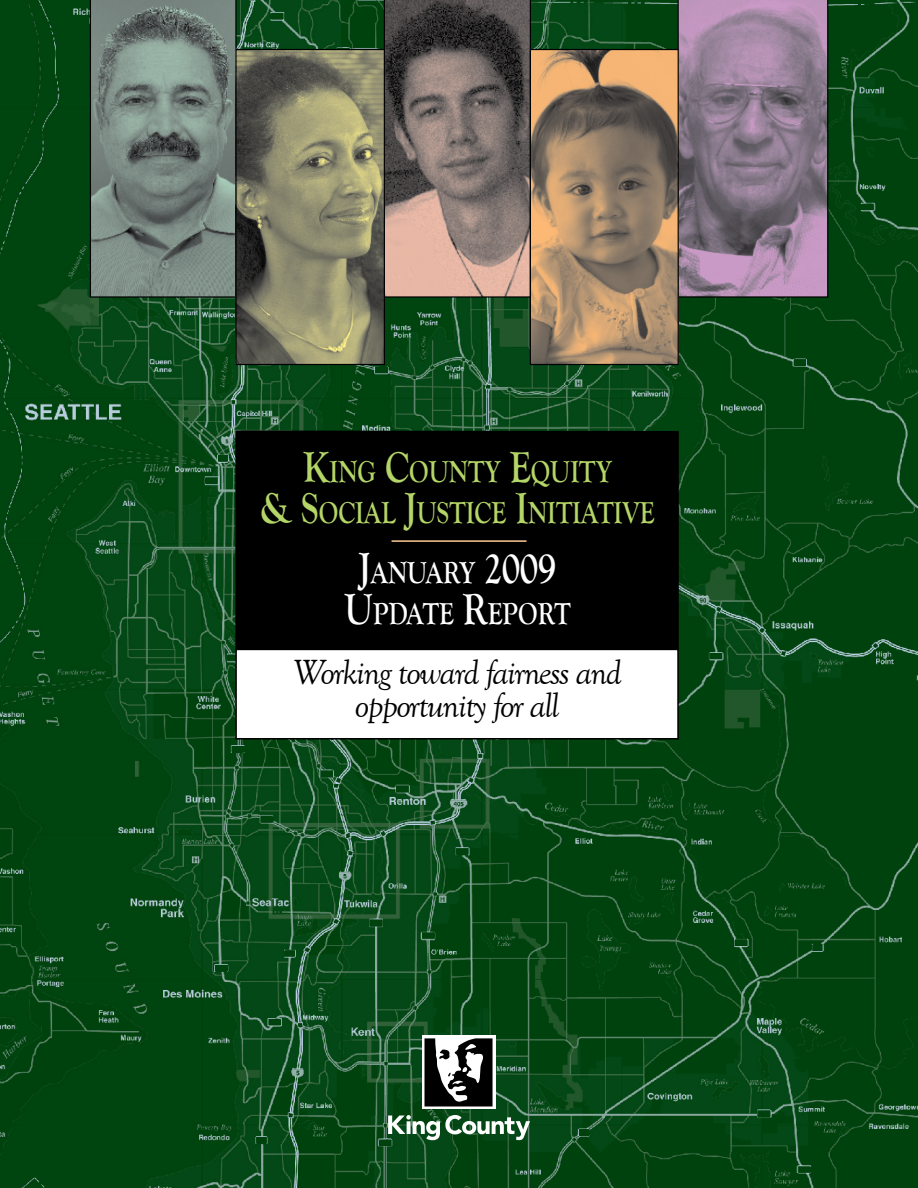
<style>
.page{position:relative;width:918px;height:1188px;background:#fff}
.page>*{position:absolute;margin:0;border:0;box-sizing:border-box;transform-origin:0 0}
.t1{font:italic 36px/33px "Goudy Old Style T";letter-spacing:-.04em;color:#000;text-align:center}
.t2{font:700 31.5px/40.5px "Goudy Old Style T";color:#b4d567;text-align:center;scale:.8 1}
.t3{font:700 31.5px/40.5px "Goudy Old Style T";color:#fff;text-align:center;scale:.8 1}
.s1{font-size:45px}
</style>
<div class="page">
<img style="left:0;top:0;width:918px;height:1188px">
<svg style="left:422px;top:1036px;width:73px;height:73px"></svg>
<svg style="left:425px;top:1038px;width:68px;height:68px"></svg>
<svg style="left:388px;top:1115px;width:142px;height:25px"></svg>
<div style="left:235px;top:431px;width:444px;height:218px;background:#000"></div>
<hr style="left:392px;top:540px;width:135px;height:2px;background:#fdca95">
<div style="left:236px;top:649px;width:442px;height:90px;background:#fff"></div>
<div style="left:235px;top:649px;width:444px;height:91px;border:2px solid #000"></div>
<svg style="left:678px;top:0;width:150px;height:298px;background:#907b91"></svg>
<svg style="left:90px;top:0;width:147px;height:298px;background:#76847e"></svg>
<svg style="left:384px;top:0;width:147px;height:298px;background:#81706a"></svg>
<img style="left:532px;top:51px;width:145px;height:312px">
<div style="left:530px;top:49px;width:149px;height:316px;border:1px solid #000"></div>
<img style="left:237px;top:51px;width:146px;height:312px">
<div style="left:235px;top:49px;width:150px;height:316px;border:1px solid #000"></div>
<p class="t2" style="left:260px;top:452px;width:494px"><span class="s1">K</span>ING <span class="s1">C</span>OUNTY <span class="s1">E</span>QUITY<br><span class="s1">&amp; S</span>OCIAL <span class="s1">J</span>USTICE <span class="s1">I</span>NITIATIVE</p>
<p class="t3" style="left:344px;top:553px;width:284px"><span class="s1">J</span>ANUARY <span class="s1">2009<br>U</span>PDATE <span class="s1">R</span>EPORT</p>
<p class="t1" style="left:293px;top:657px;width:330px">Working toward fairness and opportunity for all</p>
</div>
